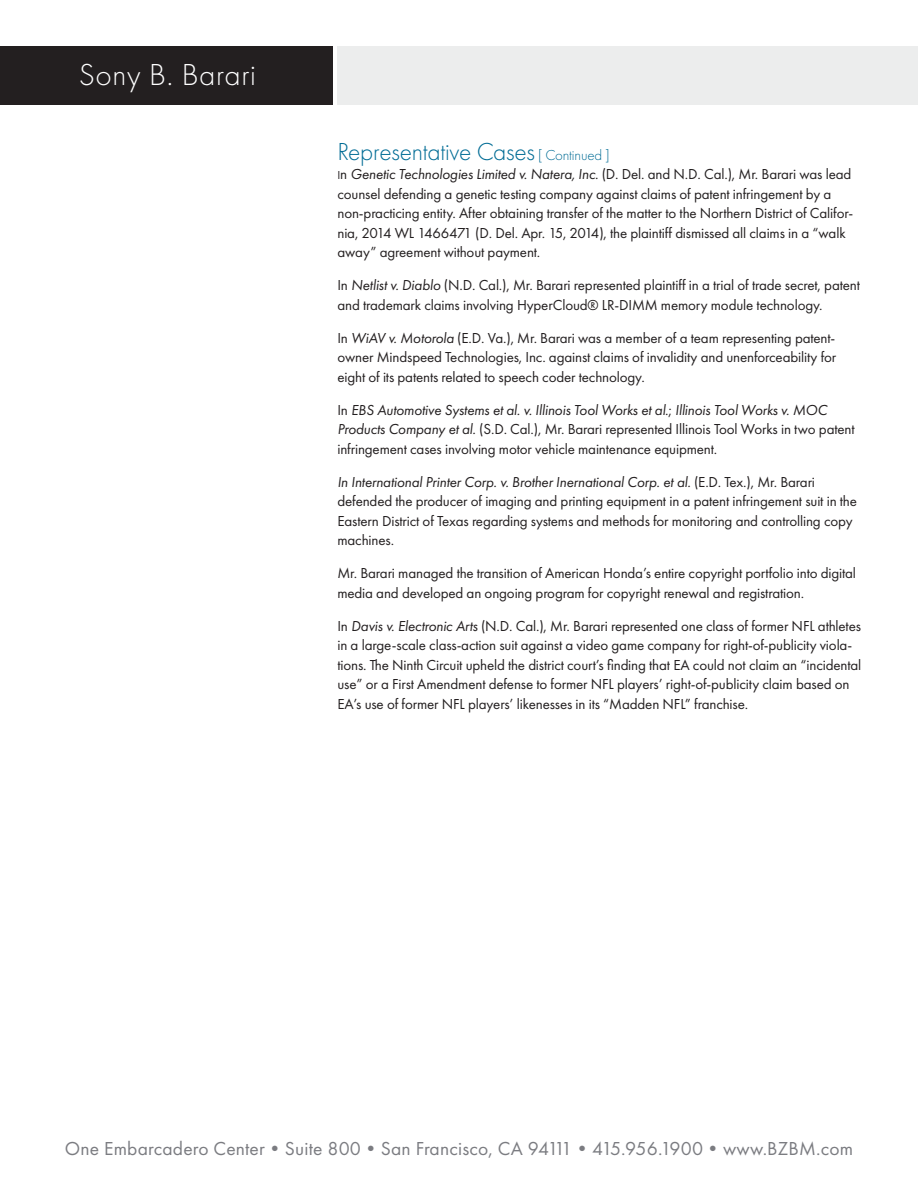
<style>
.page{position:relative;width:918px;height:1188px;background:#fff}
.page>*{position:absolute;margin:0;border:0;box-sizing:border-box;transform-origin:0 0}
.t1{font:300 31.5px "Futura PT";letter-spacing:.02em;color:#fff}
.t2{font:300 25.5px "Futura PT";letter-spacing:-.01em;color:#006c95}
.t3{font:19.5px "Futura PT";letter-spacing:.01em;color:#7b7c81}
.t4{font:15px/19.5px "Futura PT";letter-spacing:-.01em;color:#231f20}
.s1{font-size:15px}
.s2{font-size:12px}
.s3{font-style:italic}
</style>
<div class="page">
<div style="left:0;top:46px;width:333px;height:58px;background:#231f20"></div>
<div style="left:338px;top:46px;width:580px;height:59px;background:#eceded"></div>
<p class="t1" style="left:79px;top:56px;width:179px">Sony B. Barari</p>
<p class="t2" style="left:337px;top:137px;width:274px">Representative Cases <span class="s1">[ Continued ]</span></p>
<p class="t4" style="left:337px;top:165px;width:518px"><span class="s2">I</span>n <span class="s3">Genetic Technologies Limited v. Natera, Inc.</span> (D. Del. and N.D. Cal.), Mr. Barari was lead counsel defending a genetic testing company against claims of patent infringement by a non-practicing entity. After obtaining transfer of the matter to the Northern District of Califor&shy;nia, 2014 WL 1466471 (D. Del. Apr. 15, 2014), the plaintiff dismissed all claims in a “walk away” agreement without payment.</p>
<p class="t4" style="left:337px;top:276px;width:524px">In <span class="s3">Netlist v. Diablo</span> (N.D. Cal.), Mr. Barari represented plaintiff in a trial of trade secret, patent and trademark claims involving HyperCloud® LR-DIMM memory module technology.</p>
<p class="t4" style="left:337px;top:328px;width:500px;text-align:justify">In <span class="s3">WiAV v. Motorola</span> (E.D. Va.), Mr. Barari was a member of a team representing patent&shy;owner Mindspeed Technologies, Inc. against claims of invalidity and unenforceability for eight of its patents related to speech coder technology.</p>
<p class="t4" style="left:337px;top:400px;width:519px">In <span class="s3">EBS Automotive Systems et al. v. Illinois Tool Works et al.</span>; <span class="s3">Illinois Tool Works v. MOC<br>Products Company et al.</span> (S.D. Cal.), Mr. Barari represented Illinois Tool Works in two patent infringement cases involving motor vehicle maintenance equipment.</p>
<p class="t4" style="left:337px;top:472px;width:521px"><span class="s3">In International Printer Corp. v. Brother Inernational Corp. et al.</span> (E.D. Tex.), Mr. Barari defended the producer of imaging and printing equipment in a patent infringement suit in the Eastern District of Texas regarding systems and methods for monitoring and controlling copy machines.</p>
<p class="t4" style="left:337px;top:564px;width:520px">Mr. Barari managed the transition of American Honda’s entire copyright portfolio into digital media and developed an ongoing program for copyright renewal and registration.</p>
<p class="t4" style="left:337px;top:616px;width:526px">In <span class="s3">Davis v. Electronic Arts</span> (N.D. Cal.), Mr. Barari represented one class of former NFL athletes in a large-scale class-action suit against a video game company for right-of-publicity viola&shy;tions. The Ninth Circuit upheld the district court’s finding that EA could not claim an “incidental use” or a First Amendment defense to former NFL players’ right-of-publicity claim based on EA’s use of former NFL players’ likenesses in its “Madden NFL” franchise.</p>
<p class="t3" style="left:65px;top:1137px;width:790px">One Embarcadero Center•Suite 800•San Francisco, CA 94111•415.956.1900•www.BZBM.com</p>
</div>
